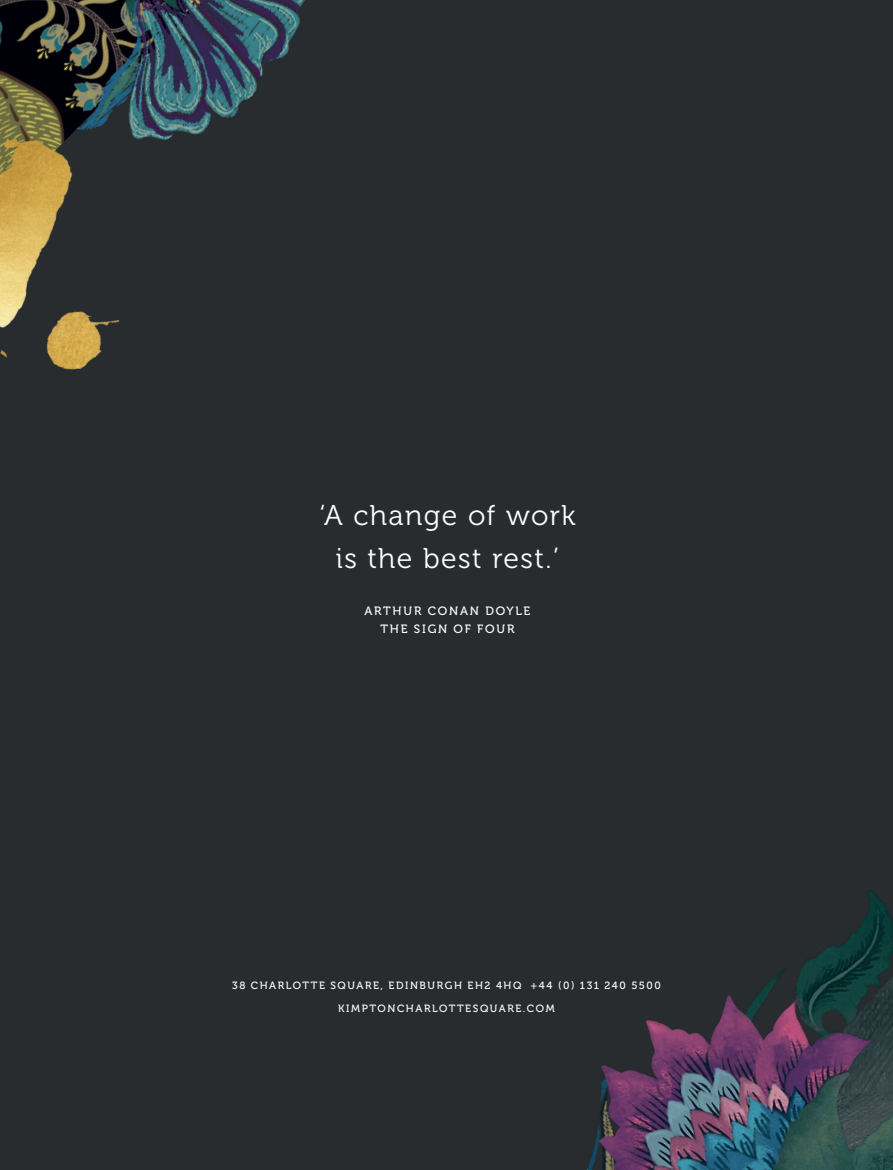
<style>
.page{position:relative;width:893px;height:1170px;background:#fff}
.page>*{position:absolute;margin:0;border:0;box-sizing:border-box;transform-origin:0 0}
.t1{font:28.5px/43.2px "Museo 300";letter-spacing:.05em;color:#fff;text-align:center}
.t2{font:12px/18px "Museo 500";letter-spacing:.15em;color:#fff;text-align:center}
.t3{font:10.5px "Museo 500";letter-spacing:.15em;color:#fff}
</style>
<div class="page">
<div style="left:0;top:0;width:893px;height:1169px;background:#292c2f"></div>
<img style="left:588px;top:890px;width:305px;height:279px">
<img style="left:0;top:0;width:57px;height:123px">
<img style="left:57px;top:0;width:248px;height:140px">
<img style="left:66px;top:312px;width:54px;height:58px">
<img style="left:0;top:123px;width:84px;height:246px">
<h1 class="t1" style="left:319px;top:494px;width:258px">‘A change of work is the best rest.’</h1>
<p class="t2" style="left:364px;top:602px;width:167px">ARTHUR CONAN DOYLE<br>THE SIGN OF FOUR</p>
<p class="t3" style="left:232px;top:979px;width:430px">38 CHARLOTTE SQUARE, EDINBURGH EH2 4HQ +44 (0) 131 240 5500</p>
<p class="t3" style="left:338px;top:1002px;width:218px">KIMPTONCHARLOTTESQUARE.COM</p>
</div>
